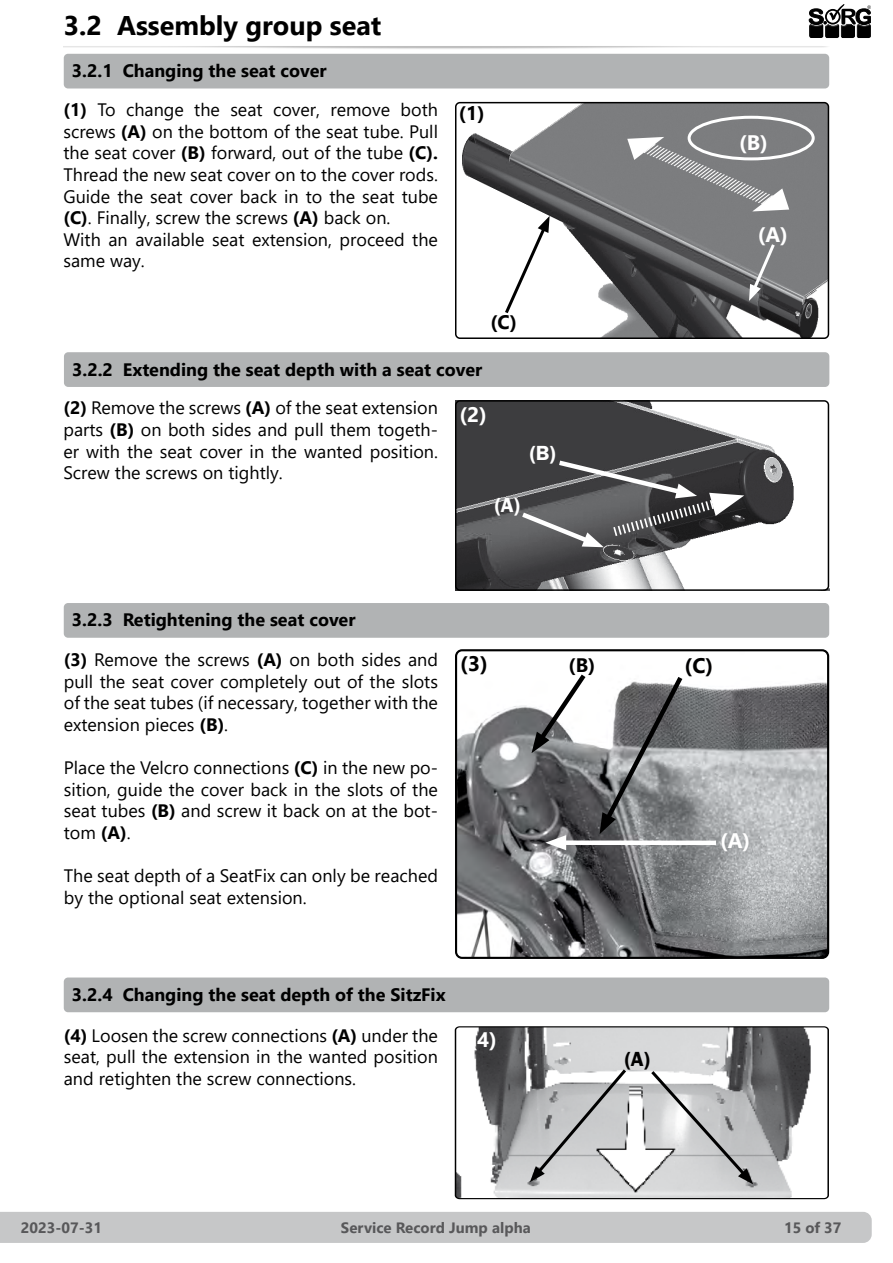
<style>
.page{position:relative;width:893px;height:1263px;background:#fff}
.page>*{position:absolute;margin:0;border:0;box-sizing:border-box;transform-origin:0 0}
.t1{font:700 27px "Segoe UI";color:#000}
.t2{font:700 21px "Segoe UI";color:#fff}
.t3{font:700 21px "Segoe UI";color:#000}
.t4{font:600 21px "Franklin Gothic";color:#fff}
.t5{font:600 21px "Franklin Gothic";color:#000}
.t6{font:700 19.5px "Segoe UI";color:#000}
.t7{font:18px/21.6px "Segoe UI";color:#000;text-align:justify}
.t8{font:700 18px "Segoe UI";color:#000}
.t9{font:700 15px "Segoe UI";color:#58585a}
.s1{font-weight:700}
</style>
<div class="page">
<div style="left:0;top:1212px;width:872px;height:31px;background:#c6c7c8"></div>
<svg style="left:809px;top:4px;width:62px;height:34px"></svg>
<div style="left:809px;top:23px;width:15px;height:15px;background:#000;opacity:.75"></div>
<img style="left:458px;top:652px;width:368px;height:304px">
<div style="left:455px;top:649px;width:374px;height:310px;border:2px solid #000;border-radius:6px"></div>
<svg style="left:531px;top:669px;width:59px;height:84px"></svg>
<div style="left:558px;top:840px;width:158px;height:5px;background:#fff"></div>
<svg style="left:545px;top:835px;width:21px;height:15px"></svg>
<svg style="left:599px;top:672px;width:87px;height:162px;background:#888a8c"></svg>
<img style="left:455px;top:400px;width:374px;height:191px">
<div style="left:455px;top:400px;width:374px;height:191px;border:2px solid #000;border-radius:4px"></div>
<svg style="left:517px;top:457px;width:227px;height:91px;background:#606061"></svg>
<img style="left:462px;top:105px;width:364px;height:231px">
<div style="left:455px;top:102px;width:374px;height:237px;border:2px solid #000;border-radius:4px"></div>
<div style="left:688px;top:116px;width:127px;height:44px;border:3px solid #fff;border-radius:50%"></div>
<svg style="left:502px;top:216px;width:48px;height:101px"></svg>
<svg style="left:749px;top:241px;width:28px;height:60px;background:#858688"></svg>
<svg style="left:572px;top:137px;width:258px;height:74px;background:#868789"></svg>
<svg style="left:454px;top:1026px;width:375px;height:174px"></svg>
<svg style="left:530px;top:1066px;width:99px;height:116px;background:#bebfc0"></svg>
<svg style="left:648px;top:1068px;width:105px;height:116px;background:#c2c3c4"></svg>
<div style="left:64px;top:54px;width:765px;height:34px;background:#b1b3b4;border-radius:4px"></div>
<div style="left:64px;top:352px;width:765px;height:35px;background:#b1b3b4;border-radius:4px"></div>
<div style="left:64px;top:603px;width:765px;height:35px;background:#b1b3b4;border-radius:4px"></div>
<div style="left:64px;top:977px;width:765px;height:35px;background:#b1b3b4;border-radius:4px"></div>
<h1 class="t1" style="left:64px;top:0;width:319px">3.2 Assembly group seat</h1>
<p class="t8" style="left:72px;top:54px;width:256px">3.2.1 Changing the seat cover</p>
<p class="t7" style="left:63px;top:97px;width:376px;text-align:left"><span class="s1">(1)</span> To change the seat cover, remove both screws <span class="s1">(A)</span> on the bottom of the seat tube. Pull the seat cover <span class="s1">(B)</span> forward, out of the tube <span class="s1">(C).<br></span>Thread the new seat cover on to the cover rods.<br>Guide the seat cover back in to the seat tube <span class="s1">(C)</span>. Finally, screw the screws <span class="s1">(A)</span> back on.<br>With an available seat extension, proceed the same way.</p>
<p class="t6" style="left:459px;top:95px;width:27px">(1)</p>
<p class="t6" style="left:490px;top:303px;width:28px">(C)</p>
<p class="t8" style="left:72px;top:352px;width:412px">3.2.2 Extending the seat depth with a seat cover</p>
<p class="t7" style="left:63px;top:396px;width:376px"><span class="s1">(2)</span> Remove the screws <span class="s1">(A)</span> of the seat extension parts <span class="s1">(B)</span> on both sides and pull them togeth&shy;er with the seat cover in the wanted position.<br>Screw the screws on tightly.</p>
<p class="t2" style="left:459px;top:394px;width:29px">(2)</p>
<p class="t4" style="left:495px;top:492px;width:27px">(A)</p>
<p class="t4" style="left:530px;top:440px;width:27px">(B)</p>
<p class="t2" style="left:739px;top:123px;width:30px">(B)</p>
<p class="t2" style="left:758px;top:215px;width:32px">(A)</p>
<p class="t8" style="left:72px;top:603px;width:285px">3.2.3 Retightening the seat cover</p>
<p class="t7" style="left:64px;top:647px;width:376px"><span class="s1">(3)</span> Remove the screws <span class="s1">(A)</span> on both sides and pull the seat cover completely out of the slots of the seat tubes (if necessary, together with the extension pieces <span class="s1">(B)</span>.</p>
<p class="t7" style="left:64px;top:755px;width:376px">Place the Velcro connections <span class="s1">(C)</span> in the new po&shy;sition, guide the cover back in the slots of the seat tubes <span class="s1">(B)</span> and screw it back on at the bot&shy;tom <span class="s1">(A)</span>.</p>
<p class="t7" style="left:64px;top:863px;width:376px">The seat depth of a SeatFix can only be reached by the optional seat extension.</p>
<p class="t3" style="left:460px;top:644px;width:29px">(3)</p>
<p class="t6" style="left:569px;top:647px;width:28px">(B)</p>
<p class="t8" style="left:72px;top:977px;width:375px">3.2.4 Changing the seat depth of the SitzFix</p>
<p class="t7" style="left:64px;top:1023px;width:376px"><span class="s1">(4)</span> Loosen the screw connections <span class="s1">(A)</span> under the seat, pull the extension in the wanted position and retighten the screw connections.</p>
<p class="t2" style="left:469px;top:1020px;width:29px">(4)</p>
<p class="t5" style="left:625px;top:1046px;width:27px">(A)</p>
<p class="t3" style="left:685px;top:646px;width:30px">(C)</p>
<p class="t2" style="left:720px;top:820px;width:32px">(A)</p>
<p class="t9" style="left:21px;top:1213px;width:83px">2023-07-31</p>
<p class="t9" style="left:341px;top:1213px;width:191px">Service Record Jump alpha</p>
<p class="t9" style="left:784px;top:1213px;width:59px">15 of 37</p>
</div>
